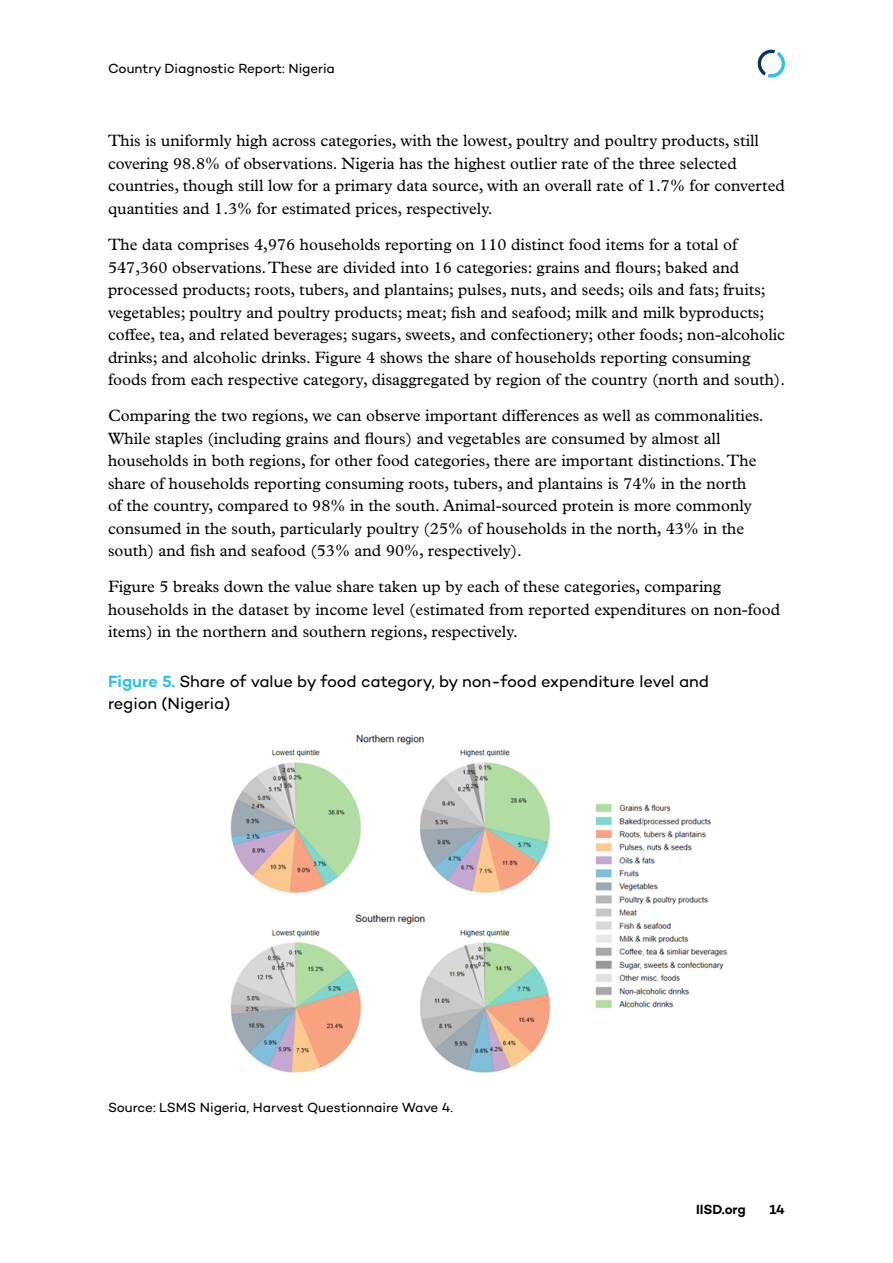
<style>
.page{position:relative;width:893px;height:1263px;background:#fff}
.page>*{position:absolute;margin:0;border:0;box-sizing:border-box;transform-origin:0 0}
.t1{font:16.5px/22.5px "Plantin MT Pro";color:#000}
.Figure_title{font:16.5px/22.5px "Campton";letter-spacing:-.01em;color:#000}
.Source{font:13.5px "Campton";letter-spacing:-.005em;color:#000}
.t2{font:600 13.5px "Campton";letter-spacing:-.005em;color:#000}
.s1{font-weight:600;color:#29c3ec}
</style>
<div class="page">
<svg style="left:757px;top:49px;width:28px;height:29px"></svg>
<img style="left:230px;top:734px;width:498px;height:339px">
<p class="Source" style="left:108px;top:60px;width:228px">Country Diagnostic Report: Nigeria</p>
<p class="t1" style="left:108px;top:130px;width:678px">This is uniformly high across categories, with the lowest, poultry and poultry products, still covering 98.8% of observations. Nigeria has the highest outlier rate of the three selected countries, though still low for a primary data source, with an overall rate of 1.7% for converted quantities and 1.3% for estimated prices, respectively.</p>
<p class="t1" style="left:108px;top:233px;width:679px">The data comprises 4,976 households reporting on 110 distinct food items for a total of 547,360 observations. These are divided into 16 categories: grains and flours; baked and processed products; roots, tubers, and plantains; pulses, nuts, and seeds; oils and fats; fruits; vegetables; poultry and poultry products; meat; fish and seafood; milk and milk byproducts; coffee, tea, and related beverages; sugars, sweets, and confectionery; other foods; non-alcoholic drinks; and alcoholic drinks. Figure 4 shows the share of households reporting consuming foods from each respective category, disaggregated by region of the country (north and south).</p>
<p class="t1" style="left:108px;top:404px;width:657px">Comparing the two regions, we can observe important differences as well as commonalities.<br>While staples (including grains and flours) and vegetables are consumed by almost all households in both regions, for other food categories, there are important distinctions. The share of households reporting consuming roots, tubers, and plantains is 74% in the north of the country, compared to 98% in the south. Animal-sourced protein is more commonly consumed in the south, particularly poultry (25% of households in the north, 43% in the south) and fish and seafood (53% and 90%, respectively).</p>
<p class="t1" style="left:108px;top:575px;width:674px">Figure 5 breaks down the value share taken up by each of these categories, comparing households in the dataset by income level (estimated from reported expenditures on non-food items) in the northern and southern regions, respectively.</p>
<p class="Figure_title" style="left:108px;top:669px;width:602px"><span class="s1">Figure 5.</span> Share of value by food category, by non-food expenditure level and region (Nigeria)</p>
<p class="Source" style="left:108px;top:1099px;width:347px">Source: LSMS Nigeria, Harvest Questionnaire Wave 4.</p>
<p class="t2" style="left:696px;top:1201px;width:51px">IISD.org</p>
<p class="t2" style="left:769px;top:1201px;width:17px">14</p>
</div>
